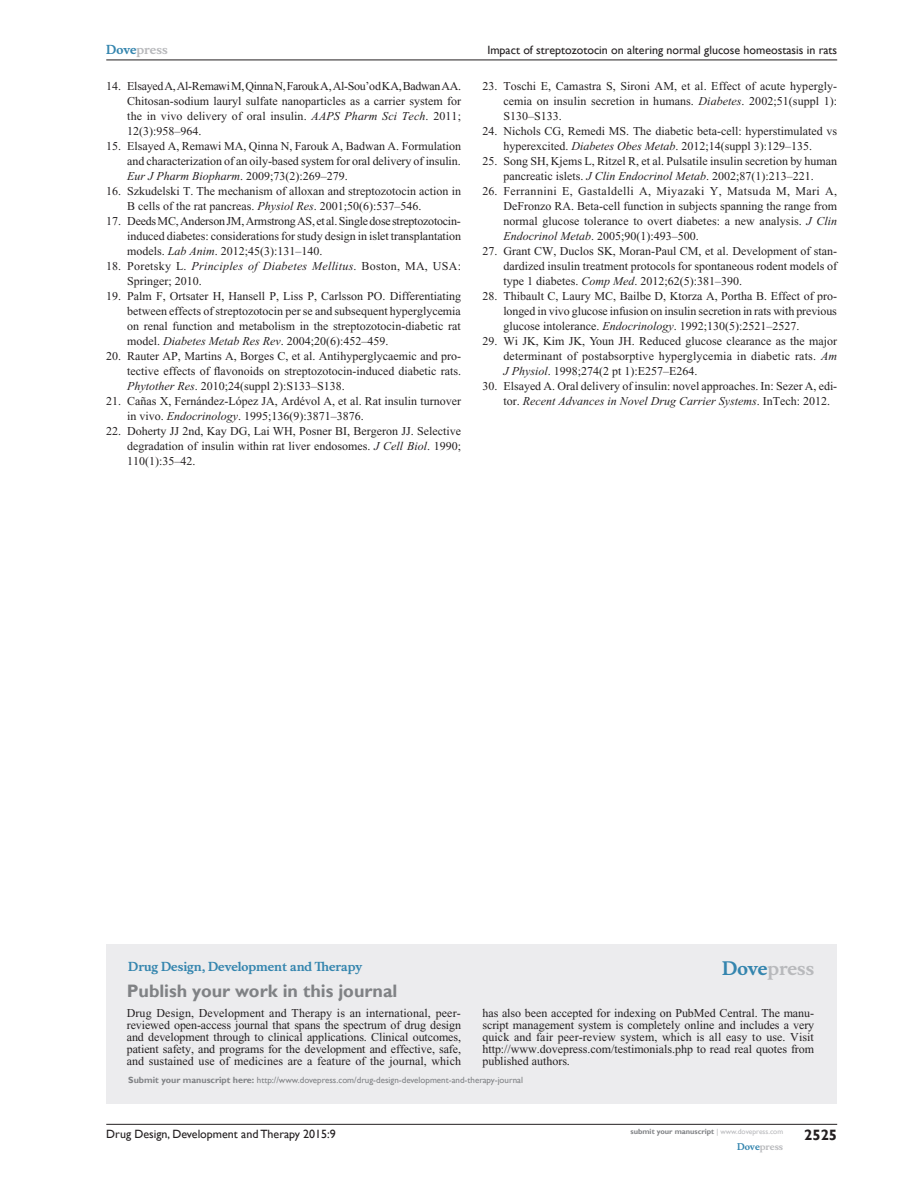
<style>
.page{position:relative;width:918px;height:1188px;background:#fff}
.page>*{position:absolute;margin:0;border:0;box-sizing:border-box;transform-origin:0 0}
.PromBx-H1{font:700 18px "Gill Sans";color:#808285}
.PromBx-Brand{font:700 18px "Musee";color:#b8b9bc}
.t1{font:700 15px "Gill Sans";color:#231f20}
.RefNL2{font:12px/15px "Times New Roman";color:#231f20;text-align:justify}
.PromBx-Tx{font:12px/12px "Times New Roman";color:#231f20;text-align:justify}
.t2{font:12px "Gill Sans";color:#231f20}
.RefNL2-2{font:12px/15px "Times New Roman";letter-spacing:.02em;color:#231f20}
.PromBx-JrnlName{font:700 12px "Musee";color:#3485ae}
.t3{font:700 12px "Musee";color:#b8b9bc}
.PromBx-SubmitMssWebA{font:9px "Gill Sans";color:#808285}
.t4{font:700 9px "Musee";color:#b8b9bc}
.t5{font:700 7.5px "Gill Sans";color:#808285}
.s1{color:#3485ae}
.s2{font-style:italic}
.s3{font-weight:700}
.s4{font-weight:400;color:#b8b9bc}
</style>
<div class="page">
<div style="left:106px;top:944px;width:731px;height:159px;background:#ececee"></div>
<hr style="left:106px;top:1124px;width:731px;height:1px;background:#231f20">
<hr style="left:106px;top:60px;width:731px;height:1px;background:#231f20">
<p class="t3" style="left:106px;top:43px;width:63px"><span class="s1">Dove</span>press</p>
<p class="RefNL2" style="left:127px;top:79px;width:336px;text-indent:-21px">14. Elsayed A, Al-Remawi M, Qinna N, Farouk A, Al-Sou’od KA, Badwan AA.<br>Chitosan-sodium lauryl sulfate nanoparticles as a carrier system for the in vivo delivery of oral insulin. <span class="s2">AAPS Pharm Sci Tech</span>. 2011; 12(3):958–964.</p>
<p class="RefNL2" style="left:127px;top:139px;width:335px;text-indent:-21px">15. Elsayed A, Remawi MA, Qinna N, Farouk A, Badwan A. Formulation and characterization of an oily-based system for oral delivery of insulin.<br><span class="s2">Eur J Pharm Biopharm</span>. 2009;73(2):269–279.</p>
<p class="RefNL2" style="left:127px;top:184px;width:335px;text-indent:-21px">16. Szkudelski T. The mechanism of alloxan and streptozotocin action in<br>B cells of the rat pancreas. <span class="s2">Physiol Res</span>. 2001;50(6):537–546.</p>
<p class="RefNL2" style="left:127px;top:214px;width:335px;text-indent:-21px">17. Deeds MC, Anderson JM, Armstrong AS, et al. Single dose streptozotocin&shy;induced diabetes: considerations for study design in islet transplantation models. <span class="s2">Lab Anim</span>. 2012;45(3):131–140.</p>
<p class="RefNL2-2" style="left:127px;top:259px;width:335px;text-indent:-21px">18. Poretsky L. <span class="s2">Principles of Diabetes Mellitus</span>. Boston, MA, USA:<br>Springer; 2010.</p>
<p class="RefNL2" style="left:127px;top:289px;width:335px;text-indent:-21px">19. Palm F, Ortsater H, Hansell P, Liss P, Carlsson PO. Differentiating between effects of streptozotocin per se and subsequent hyperglycemia on renal function and metabolism in the streptozotocin-diabetic rat model. <span class="s2">Diabetes Metab Res Rev</span>. 2004;20(6):452–459.</p>
<p class="RefNL2" style="left:127px;top:349px;width:335px;text-indent:-21px">20. Rauter AP, Martins A, Borges C, et al. Antihyperglycaemic and pro&shy;tective effects of flavonoids on streptozotocin-induced diabetic rats.<br><span class="s2">Phytother Res</span>. 2010;24(suppl 2):S133–S138.</p>
<p class="RefNL2" style="left:127px;top:394px;width:335px;text-indent:-21px">21. Cañas X, Fernández-López JA, Ardévol A, et al. Rat insulin turnover in vivo. <span class="s2">Endocrinology</span>. 1995;136(9):3871–3876.</p>
<p class="RefNL2" style="left:127px;top:424px;width:335px;text-indent:-21px">22. Doherty JJ 2nd, Kay DG, Lai WH, Posner BI, Bergeron JJ. Selective degradation of insulin within rat liver endosomes. <span class="s2">J Cell Biol</span>. 1990; 110(1):35–42.</p>
<p class="t2" style="left:487px;top:43px;width:351px">Impact of streptozotocin on altering normal glucose homeostasis in rats</p>
<p class="RefNL2" style="left:503px;top:79px;width:335px;text-indent:-21px">23. Toschi E, Camastra S, Sironi AM, et al. Effect of acute hypergly&shy;cemia on insulin secretion in humans. <span class="s2">Diabetes</span>. 2002;51(suppl 1):<br>S130–S133.</p>
<p class="RefNL2" style="left:482px;top:124px;width:356px;text-align:center">24. Nichols CG, Remedi MS. The diabetic beta-cell: hyperstimulated vs hyperexcited. <span class="s2">Diabetes Obes Metab</span>. 2012;14(suppl 3):129–135.</p>
<p class="RefNL2" style="left:482px;top:154px;width:356px;text-align:center">25. Song SH, Kjems L, Ritzel R, et al. Pulsatile insulin secretion by human pancreatic islets. <span class="s2">J Clin Endocrinol Metab</span>. 2002;87(1):213–221.</p>
<p class="RefNL2" style="left:503px;top:184px;width:335px;text-indent:-21px">26. Ferrannini E, Gastaldelli A, Miyazaki Y, Matsuda M, Mari A, DeFronzo RA. Beta-cell function in subjects spanning the range from normal glucose tolerance to overt diabetes: a new analysis. <span class="s2">J Clin Endocrinol Metab</span>. 2005;90(1):493–500.</p>
<p class="RefNL2" style="left:503px;top:244px;width:335px;text-indent:-21px">27. Grant CW, Duclos SK, Moran-Paul CM, et al. Development of stan&shy;dardized insulin treatment protocols for spontaneous rodent models of type 1 diabetes. <span class="s2">Comp Med</span>. 2012;62(5):381–390.</p>
<p class="RefNL2" style="left:503px;top:289px;width:335px;text-indent:-21px">28. Thibault C, Laury MC, Bailbe D, Ktorza A, Portha B. Effect of pro&shy;longed in vivo glucose infusion on insulin secretion in rats with previous glucose intolerance. <span class="s2">Endocrinology</span>. 1992;130(5):2521–2527.</p>
<p class="RefNL2" style="left:503px;top:334px;width:335px;text-indent:-21px">29. Wi JK, Kim JK, Youn JH. Reduced glucose clearance as the major determinant of postabsorptive hyperglycemia in diabetic rats. <span class="s2">Am J Physiol</span>. 1998;274(2 pt 1):E257–E264.</p>
<p class="RefNL2" style="left:503px;top:379px;width:335px;text-indent:-21px">30. Elsayed A. Oral delivery of insulin: novel approaches. In: Sezer A, edi&shy;tor. <span class="s2">Recent Advances in Novel Drug Carrier Systems</span>. InTech: 2012.</p>
<p class="PromBx-JrnlName" style="left:128px;top:959px;width:236px">Drug Design, Development and Therapy</p>
<p class="PromBx-H1" style="left:127px;top:980px;width:272px">Publish your work in this journal</p>
<p class="PromBx-Brand" style="left:722px;top:958px;width:94px"><span class="s1">Dove</span>press</p>
<p class="PromBx-Tx" style="left:127px;top:1007px;width:336px">Drug Design, Development and Therapy is an international, peer&shy;reviewed open-access journal that spans the spectrum of drug design and development through to clinical applications. Clinical outcomes, patient safety, and programs for the development and effective, safe, and sustained use of medicines are a feature of the journal, which</p>
<p class="PromBx-Tx" style="left:482px;top:1007px;width:333px">has also been accepted for indexing on PubMed Central. The manu&shy;script management system is completely online and includes a very quick and fair peer-review system, which is all easy to use. Visit http://www.dovepress.com/testimonials.php to read real quotes from published authors.</p>
<p class="PromBx-SubmitMssWebA" style="left:128px;top:1075px;width:396px"><span class="s3">Submit your manuscript here:</span> http://www.dovepress.com/drug-design-development-and-therapy-journal</p>
<p class="t2" style="left:106px;top:1127px;width:231px">Drug Design, Development and Therapy 2015:9</p>
<p class="t5" style="left:631px;top:1127px;width:154px">submit your manuscript <span class="s4">| www.dovepress.com</span></p>
<p class="t4" style="left:737px;top:1141px;width:48px"><span class="s1">Dove</span>press</p>
<p class="t1" style="left:804px;top:1126px;width:35px">2525</p>
</div>
